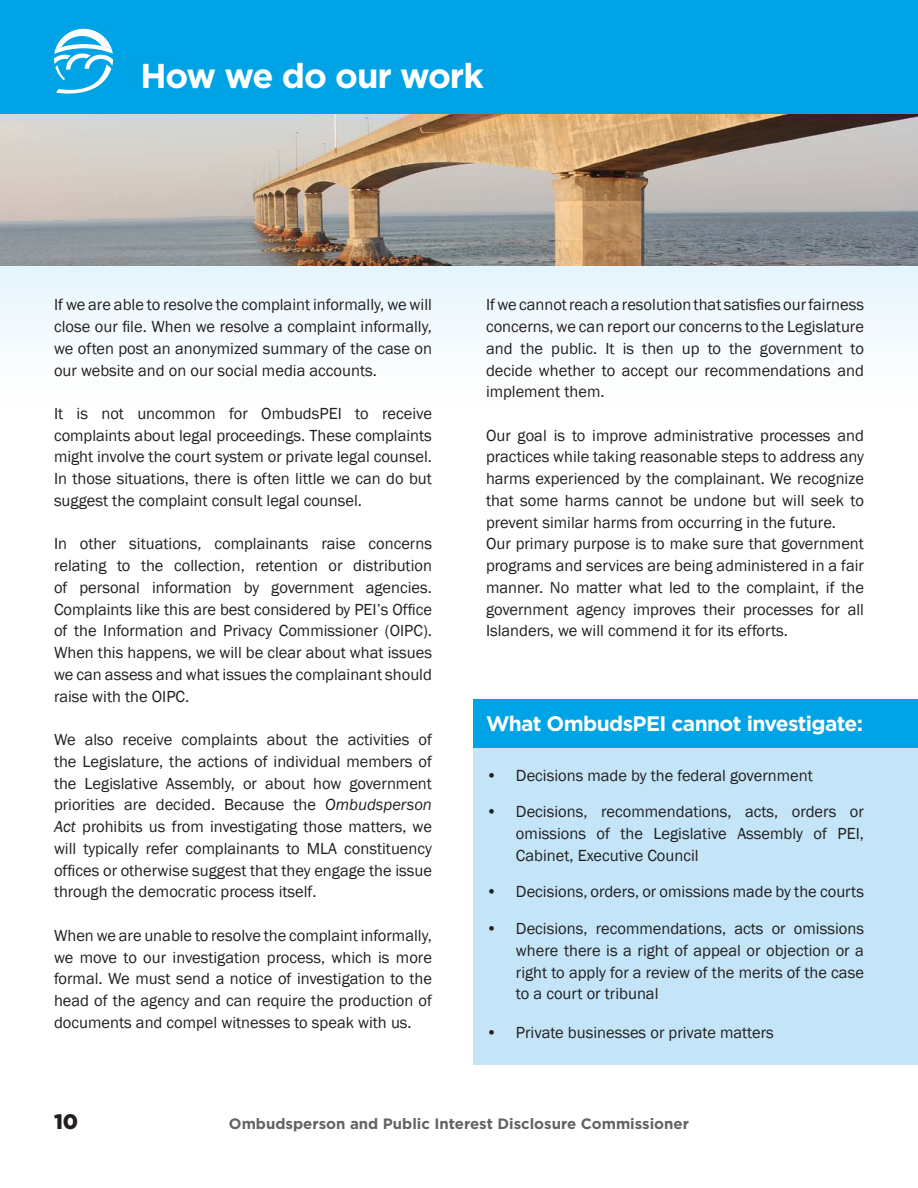
<style>
.page{position:relative;width:918px;height:1188px;background:#fff}
.page>*{position:absolute;margin:0;border:0;box-sizing:border-box;transform-origin:0 0}
.t1{font:700 34.5px "Gotham";letter-spacing:-.03em;color:#fff}
.t2{font:700 21px "Gotham";letter-spacing:-.03em;color:#fff}
.t3{font:900 21px "Gotham";color:#231f20}
.t4{font:16.5px/21.8px "Franklin Gothic";color:#231f20;text-align:justify}
.t5{font:700 15px "Gotham";color:#636366}
.s1{font-style:italic}
</style>
<div class="page">
<div style="left:0;top:266px;width:918px;height:72px;background:#edf8fd"></div>
<div style="left:0;top:0;width:918px;height:115px;background:#00a4e6"></div>
<svg style="left:54px;top:29px;width:59px;height:65px"></svg>
<div style="left:473px;top:699px;width:445px;height:365px;background:#c3e5f7"></div>
<div style="left:473px;top:699px;width:445px;height:48px;background:#00a4e6"></div>
<img style="left:0;top:115px;width:918px;height:151px">
<h1 class="t1" style="left:140px;top:53px;width:345px">How we do our work</h1>
<p class="t4" style="left:54px;top:294px;width:379px">If we are able to resolve the complaint informally, we will close our file. When we resolve a complaint informally, we often post an anonymized summary of the case on our website and on our social media accounts.</p>
<p class="t4" style="left:54px;top:403px;width:379px">It is not uncommon for OmbudsPEI to receive complaints about legal proceedings. These complaints might involve the court system or private legal counsel.<br>In those situations, there is often little we can do but suggest the complaint consult legal counsel.</p>
<p class="t4" style="left:54px;top:533px;width:380px">In other situations, complainants raise concerns relating to the collection, retention or distribution of personal information by government agencies.<br>Complaints like this are best considered by PEI’s Office of the Information and Privacy Commissioner (OIPC).<br>When this happens, we will be clear about what issues we can assess and what issues the complainant should raise with the OIPC.</p>
<p class="t4" style="left:54px;top:729px;width:380px">We also receive complaints about the activities of the Legislature, the actions of individual members of the Legislative Assembly, or about how government priorities are decided. Because the <span class="s1">Ombudsperson Act</span> prohibits us from investigating those matters, we will typically refer complainants to MLA constituency offices or otherwise suggest that they engage the issue through the democratic process itself.</p>
<p class="t4" style="left:54px;top:925px;width:379px">When we are unable to resolve the complaint informally, we move to our investigation process, which is more formal. We must send a notice of investigation to the head of the agency and can require the production of documents and compel witnesses to speak with us.</p>
<p class="t4" style="left:486px;top:294px;width:380px">If we cannot reach a resolution that satisfies our fairness concerns, we can report our concerns to the Legislature and the public. It is then up to the government to decide whether to accept our recommendations and implement them.</p>
<p class="t4" style="left:486px;top:425px;width:380px;text-align:left">Our goal is to improve administrative processes and practices while taking reasonable steps to address any harms experienced by the complainant. We recognize that some harms cannot be undone but will seek to prevent similar harms from occurring in the future.<br>Our primary purpose is to make sure that government programs and services are being administered in a fair manner. No matter what led to the complaint, if the government agency improves their processes for all Islanders, we will commend it for its efforts.</p>
<p class="t2" style="left:486px;top:710px;width:378px">What OmbudsPEI cannot investigate:</p>
<p class="t4" style="left:486px;top:764px;width:328px">• Decisions made by the federal government</p>
<p class="t4" style="left:516px;top:801px;width:350px;text-indent:-30px">• Decisions, recommendations, acts, orders or omissions of the Legislative Assembly of PEI, Cabinet, Executive Council</p>
<p class="t4" style="left:486px;top:881px;width:380px">• Decisions, orders, or omissions made by the courts</p>
<p class="t4" style="left:516px;top:918px;width:350px;text-indent:-30px">• Decisions, recommendations, acts or omissions where there is a right of appeal or objection or a right to apply for a review of the merits of the case to a court or tribunal</p>
<p class="t4" style="left:486px;top:1022px;width:289px">• Private businesses or private matters</p>
<p class="t3" style="left:54px;top:1108px;width:26px">10</p>
<p class="t5" style="left:229px;top:1114px;width:462px">Ombudsperson and Public Interest Disclosure Commissioner</p>
</div>
